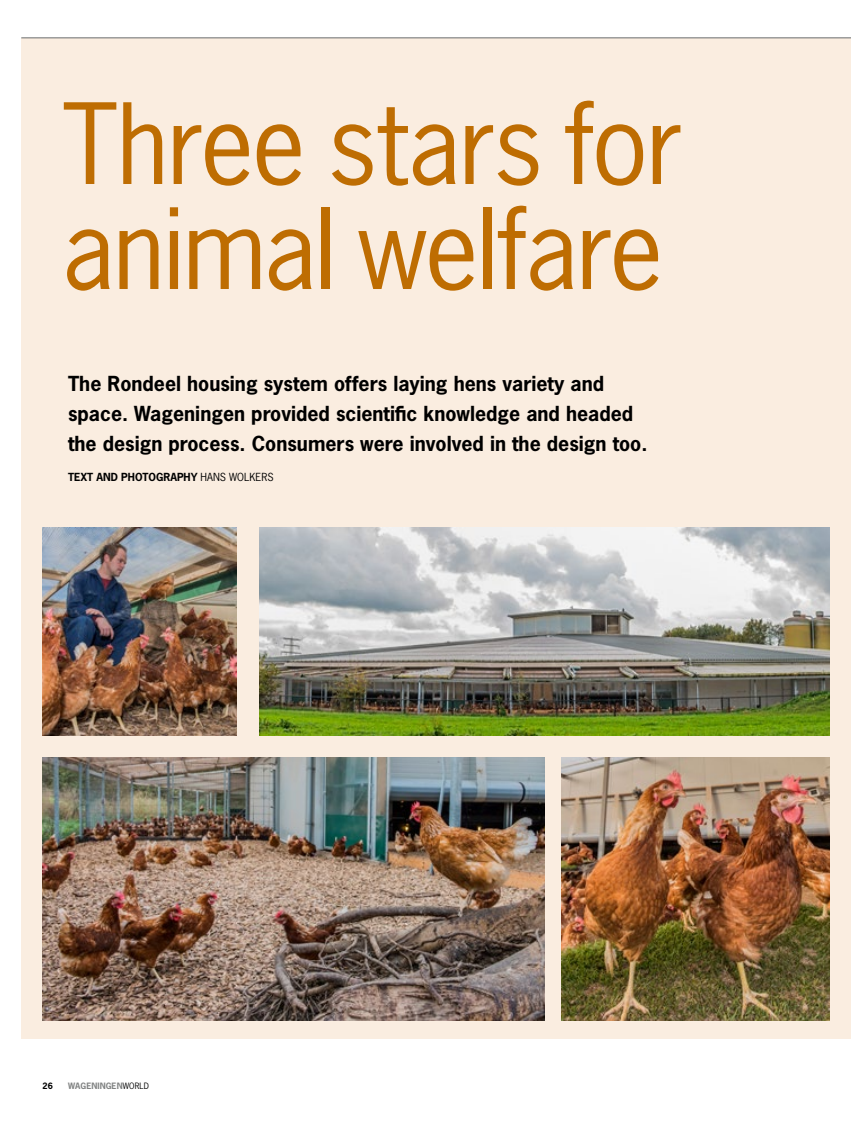
<style>
.page{position:relative;width:851px;height:1127px;background:#fff}
.page>*{position:absolute;margin:0;border:0;box-sizing:border-box;transform-origin:0 0}
.t1{font:105px/105px "News Gothic Std";letter-spacing:-.015em;color:#be6d02}
.t2{font:700 19.5px/30px "News Gothic Std";color:#000}
.t3{font:700 10.5px "News Gothic Std";color:#000}
.t4{font:700 8.25px "News Gothic Std";letter-spacing:.01em;color:#818383}
.t5{font:700 8.25px "News Gothic Std";color:#000}
.s1{font-weight:400}
.s2{font-weight:400;color:#000}
</style>
<div class="page">
<div style="left:21px;top:38px;width:829px;height:1000px;background:#faede0"></div>
<img style="left:43px;top:757px;width:501px;height:263px">
<img style="left:43px;top:527px;width:193px;height:209px">
<img style="left:561px;top:757px;width:268px;height:263px">
<img style="left:259px;top:527px;width:570px;height:209px">
<svg style="left:21px;top:37px;width:829px;height:2px;background:#b2aeaa"></svg>
<h1 class="t1" style="left:62px;top:91px;width:622px">Three stars for animal welfare</h1>
<p class="t2" style="left:68px;top:368px;width:580px">The Rondeel housing system offers laying hens variety and space. Wageningen provided scientific knowledge and headed the design process. Consumers were involved in the design too.</p>
<p class="t3" style="left:68px;top:470px;width:207px">TEXT AND PHOTOGRAPHY <span class="s1">HANS WOLKERS</span></p>
<p class="t5" style="left:43px;top:1080px;width:12px">26</p>
<p class="t4" style="left:68px;top:1080px;width:82px">WAGENINGEN<span class="s2">WORLD</span></p>
</div>
